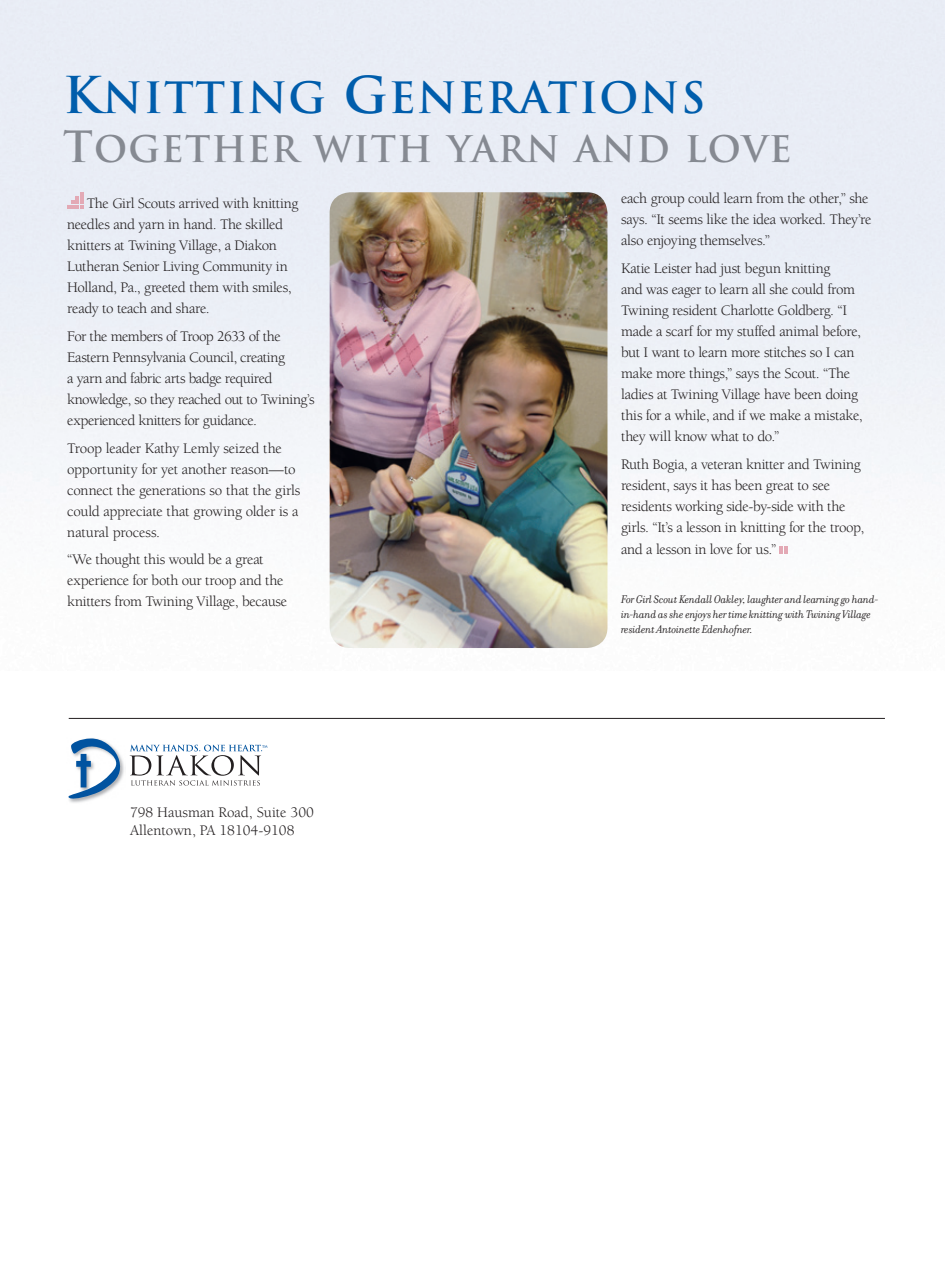
<style>
.page{position:relative;width:945px;height:1269px;background:#fff}
.page>*{position:absolute;margin:0;border:0;box-sizing:border-box;transform-origin:0 0}
.t1{font:42px "Trajan Bold SC850";letter-spacing:.035em;color:#0165b3}
.t2{font:35.7px "Trajan Bold SC850";letter-spacing:.035em;color:#939598}
.BodyCopy{font:15px/21px "Berkeley";letter-spacing:-.02em;color:#231f20}
.BodyCopy-2{font:15px "Berkeley";color:#231f20}
.BodyCopy-3{font:italic 12px/15px "Filosofia";letter-spacing:-.015em;color:#231f20}
.s1{font-size:49.5px}
.s2{font-size:42px}
</style>
<div class="page">
<img style="left:69px;top:760px;width:55px;height:43px">
<svg style="left:68px;top:738px;width:54px;height:62px"></svg>
<svg style="left:130px;top:745px;width:138px;height:41px"></svg>
<hr style="left:69px;top:718px;width:816px;height:1px;background:#231f20">
<svg style="left:67px;top:192px;width:16px;height:16px"></svg>
<svg style="left:780px;top:547px;width:7px;height:7px"></svg>
<img style="left:330px;top:192px;width:278px;height:456px">
<h1 class="t1" style="left:63px;top:72px;width:644px"><span class="s1">K</span>NITTING <span class="s1">G</span>ENERATIONS</h1>
<h2 class="t2" style="left:63px;top:127px;width:730px"><span class="s2">T</span>OGETHER WITH YARN AND LOVE</h2>
<p class="BodyCopy" style="left:67px;top:193px;width:233px;text-indent:20px">The Girl Scouts arrived with knitting needles and yarn in hand. The skilled knitters at Twining Village, a Diakon Lutheran Senior Living Community in Holland, Pa., greeted them with smiles, ready to teach and share.</p>
<p class="BodyCopy" style="left:67px;top:326px;width:249px">For the members of Troop 2633 of the Eastern Pennsylvania Council, creating<br>a yarn and fabric arts badge required knowledge, so they reached out to Twining’s experienced knitters for guidance.</p>
<p class="BodyCopy" style="left:67px;top:438px;width:235px">Troop leader Kathy Lemly seized the opportunity for yet another reason—to connect the generations so that the girls could appreciate that growing older is a natural process.</p>
<p class="BodyCopy" style="left:67px;top:550px;width:222px">“We thought this would be a great experience for both our troop and the knitters from Twining Village, because</p>
<p class="BodyCopy" style="left:621px;top:188px;width:252px">each group could learn from the other,” she says. “It seems like the idea worked. They’re also enjoying themselves.”</p>
<p class="BodyCopy" style="left:621px;top:258px;width:243px">Katie Leister had just begun knitting<br>and was eager to learn all she could from Twining resident Charlotte Goldberg. “I made a scarf for my stuffed animal before, but I want to learn more stitches so I can make more things,” says the Scout. “The ladies at Twining Village have been doing this for a while, and if we make a mistake, they will know what to do.”</p>
<p class="BodyCopy" style="left:621px;top:454px;width:245px">Ruth Bogia, a veteran knitter and Twining resident, says it has been great to see residents working side-by-side with the girls. “It’s a lesson in knitting for the troop,</p>
<p class="BodyCopy" style="left:621px;top:539px;width:157px">and a lesson in love for us.”</p>
<p class="BodyCopy-3" style="left:621px;top:592px;width:260px">For Girl Scout Kendall Oakley, laughter and learning go hand&shy;in-hand as she enjoys her time knitting with Twining Village resident Antoinette Edenhofner.</p>
<p class="BodyCopy-2" style="left:130px;top:804px;width:185px">798 Hausman Road, Suite 300</p>
<p class="BodyCopy-2" style="left:130px;top:822px;width:166px">Allentown, PA 18104-9108</p>
</div>
